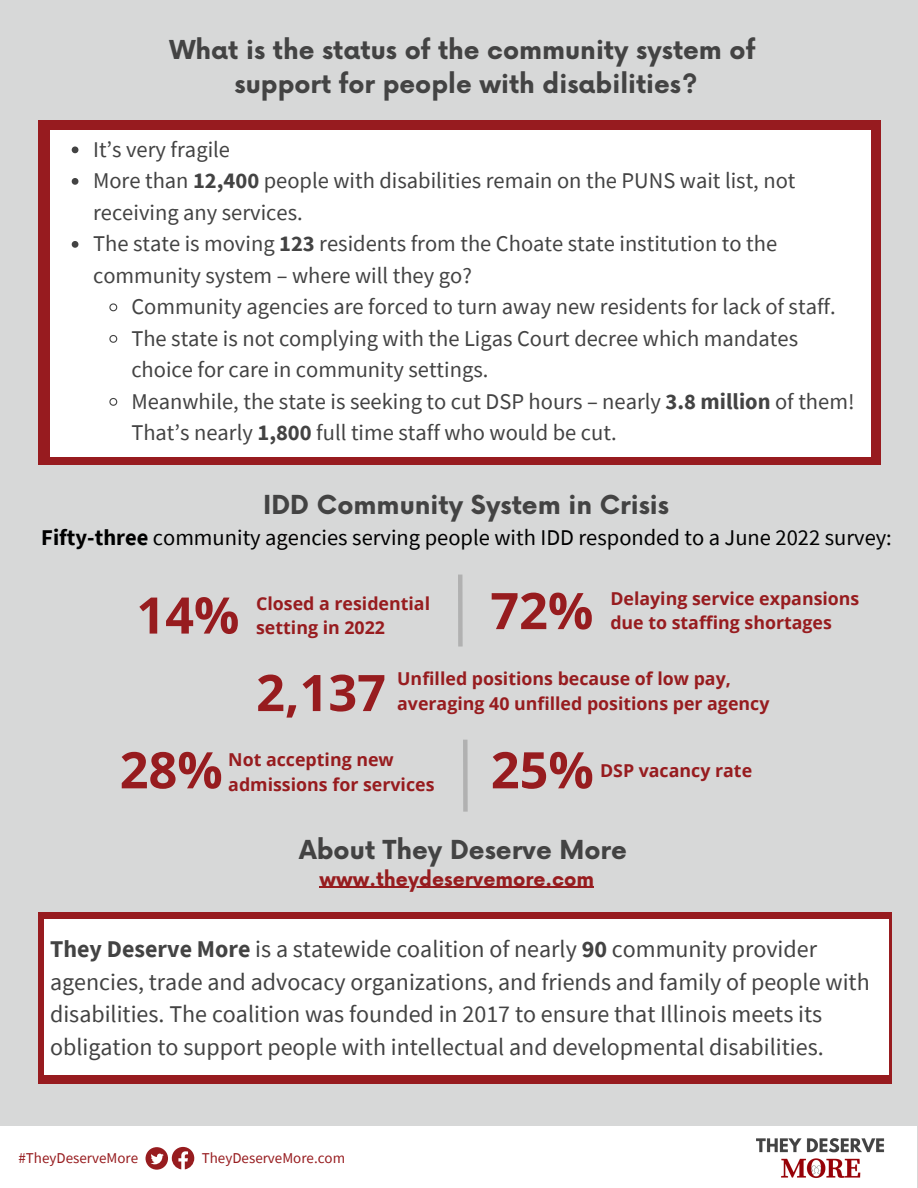
<style>
.page{position:relative;width:918px;height:1188px;background:#d7d8d8}
.page>*{position:absolute;margin:0;border:0;box-sizing:border-box;transform-origin:0 0}
.t1{font:700 50.4px "Open Sans";color:#971c1f}
.t2{font:700 25.5px/34.8px "Now";color:#434343;text-align:center}
.t3{font:24px/32.7px "Source Sans Pro";color:#434343}
.t4{font:22.5px/31.5px "Source Sans Pro";color:#434343}
.t5{font:22.5px "Source Sans Pro";color:#000}
.t6{font:700 19.5px "Now";color:#971c1f}
.t7{font:700 17.85px/24.5px "Open Sans";color:#971c1f}
.t8{font:15px "Source Sans Pro";color:#971c1f}
.s1{font-weight:700}
</style>
<div class="page">
<div style="left:0;top:1126px;width:917px;height:62px;background:#fff"></div>
<img style="left:756px;top:1138px;width:129px;height:40px">
<svg style="left:146px;top:1147px;width:48px;height:23px"></svg>
<div style="left:38px;top:121px;width:843px;height:344px;background:#971b1f"></div>
<div style="left:50px;top:130px;width:821px;height:327px;background:#fff"></div>
<div style="left:38px;top:912px;width:854px;height:172px;background:#971b1f"></div>
<div style="left:44px;top:919px;width:844px;height:155px;background:#fff"></div>
<svg style="left:72px;top:146px;width:6px;height:7px"></svg>
<svg style="left:72px;top:178px;width:6px;height:7px"></svg>
<svg style="left:72px;top:241px;width:6px;height:7px"></svg>
<svg style="left:109px;top:303px;width:9px;height:9px"></svg>
<svg style="left:109px;top:335px;width:9px;height:8px"></svg>
<svg style="left:109px;top:398px;width:9px;height:8px"></svg>
<div style="left:458px;top:575px;width:5px;height:72px;background:#b1b1b1"></div>
<div style="left:463px;top:740px;width:5px;height:72px;background:#b1b1b1"></div>
<hr style="left:320px;top:887px;width:274px;height:1px;background:#971c1f">
<p class="t2" style="left:169px;top:34px;width:587px">What is the status of the community system of support for people with disabilities?</p>
<p class="t4" style="left:93px;top:133px;width:704px">It’s very fragile<br>More than <span class="s1">12,400</span> people with disabilities remain on the PUNS wait list, not receiving any services.<br>The state is moving <span class="s1">123</span> residents from the Choate state institution to the community system – where will they go?</p>
<p class="t4" style="left:131px;top:290px;width:725px">Community agencies are forced to turn away new residents for lack of staff.<br>The state is not complying with the Ligas Court decree which mandates choice for care in community settings.<br>Meanwhile, the state is seeking to cut DSP hours – nearly <span class="s1">3.8 million</span> of them!<br>That’s nearly <span class="s1">1,800</span> full time staff who would be cut.</p>
<p class="t2" style="left:263px;top:488px;width:408px">IDD Community System in Crisis</p>
<p class="t5" style="left:41px;top:522px;width:852px"><span class="s1">Fifty-three</span> community agencies serving people with IDD responded to a June 2022 survey:</p>
<h1 class="t1" style="left:136px;top:580px;width:104px">14%</h1>
<p class="t7" style="left:256px;top:591px;width:176px">Closed a residential setting in 2022</p>
<h1 class="t1" style="left:490px;top:575px;width:104px">72%</h1>
<p class="t7" style="left:610px;top:586px;width:251px">Delaying service expansions due to staffing shortages</p>
<h1 class="t1" style="left:256px;top:657px;width:131px">2,137</h1>
<p class="t7" style="left:397px;top:666px;width:374px">Unfilled positions because of low pay, averaging 40 unfilled positions per agency</p>
<h1 class="t1" style="left:120px;top:735px;width:104px">28%</h1>
<h1 class="t1" style="left:491px;top:735px;width:104px">25%</h1>
<p class="t7" style="left:228px;top:747px;width:208px">Not accepting new admissions for services</p>
<p class="t7" style="left:600px;top:758px;width:154px">DSP vacancy rate</p>
<p class="t2" style="left:299px;top:834px;width:329px">About They Deserve More</p>
<p class="t6" style="left:320px;top:868px;width:276px">www.theydeservemore.com</p>
<p class="t3" style="left:50px;top:932px;width:821px"><span class="s1">They Deserve More</span> is a statewide coalition of nearly <span class="s1">90</span> community provider agencies, trade and advocacy organizations, and friends and family of people with disabilities. The coalition was founded in 2017 to ensure that Illinois meets its obligation to support people with intellectual and developmental disabilities.</p>
<p class="t8" style="left:18px;top:1148px;width:121px">#TheyDeserveMore</p>
<p class="t8" style="left:202px;top:1148px;width:145px">TheyDeserveMore.com</p>
</div>
